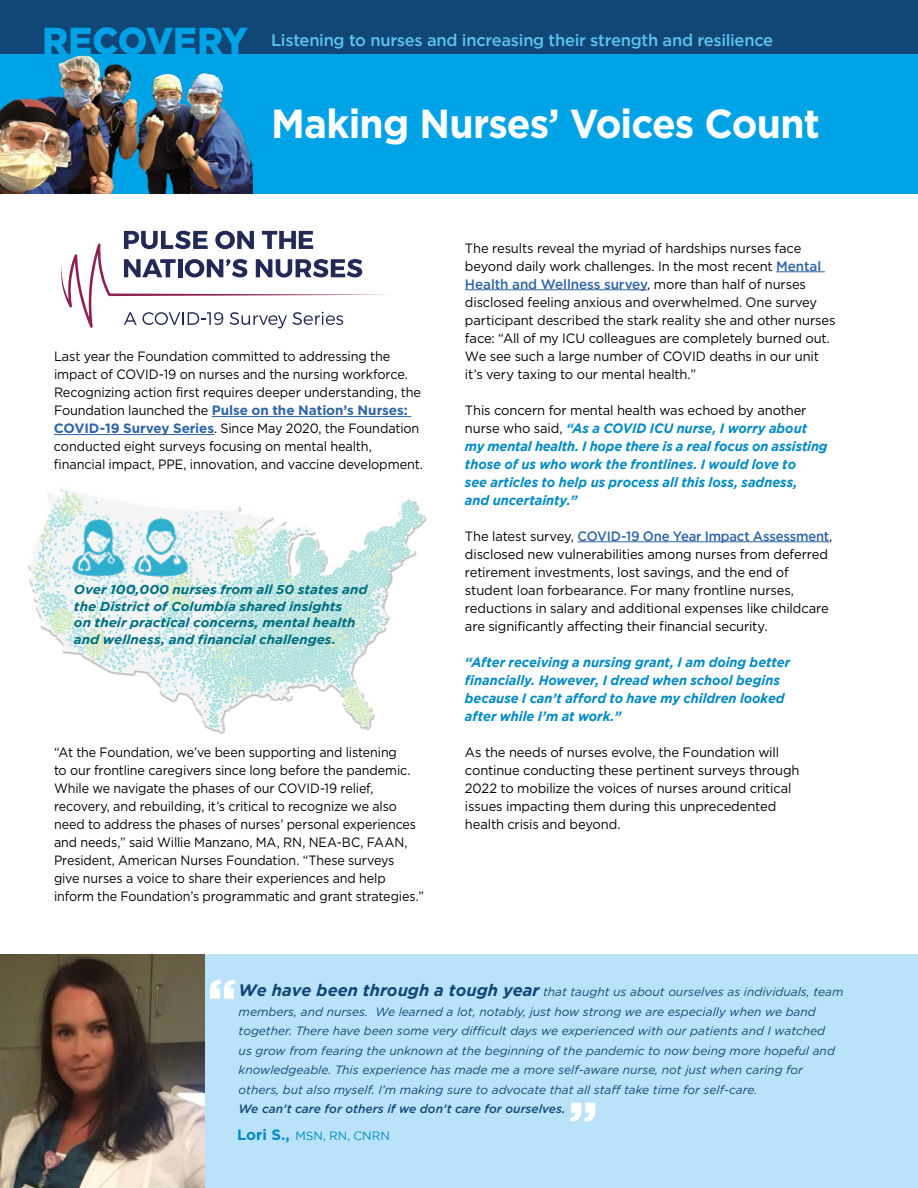
<style>
.page{position:relative;width:918px;height:1188px;background:#fff}
.page>*{position:absolute;margin:0;border:0;box-sizing:border-box;transform-origin:0 0}
.t1{font:700 40.5px "Gotham HTF";letter-spacing:-.025em;color:#fff;scale:.96 1}
.t2{font:900 37.5px "Gotham HTF";color:#00a3e6;scale:.95 1}
.t3{font:500 16.5px "Gotham";letter-spacing:-.02em;color:#5bc4f0}
.t4{font:13.5px/18px "Gotham HTF";letter-spacing:-.01em;color:#000;scale:.96 1}
.t5{font:13.5px/18px "Gotham HTF";letter-spacing:-.01em;color:#000;scale:.93 1}
.t6{font:italic 700 13.5px/18px "Gotham";letter-spacing:-.005em;color:#018ac6;scale:.96 1}
.t7{font:13.5px/18px "Gotham HTF";letter-spacing:-.01em;color:#000;scale:.94 1}
.t8{font:500 13.5px "Gotham";letter-spacing:-.015em;color:#2f64a5}
.t9{font:italic 700 12.9px/16.5px "Gotham";color:#006f7f;scale:1.05 1}
.t10{font:italic 12px/19.5px "Gotham";color:#104776}
.t11{font:italic 500 12px "Gotham";color:#104776}
.t12{font:12px "Gotham";color:#018ac6}
.s1{font-weight:700;color:#2f64a5}
.s2{font-family:"Gotham";font-weight:500;color:#2f64a5}
.s3{font-family:"Gotham HTF";font-weight:400;color:#000}
.s4{font-family:"Gotham HTF";font-weight:400;font-style:normal;color:#000}
.s5{font-weight:700;font-size:16.5px}
.s6{font-weight:700;font-size:15px}
</style>
<div class="page">
<div style="left:0;top:0;width:918px;height:194px;background:#00a3e6"></div>
<div style="left:0;top:0;width:918px;height:54px;background:#104776"></div>
<hr style="left:212px;top:416px;width:199px;height:1px;background:#2f64a5">
<hr style="left:54px;top:434px;width:160px;height:1px;background:#2f64a5">
<hr style="left:776px;top:271px;width:49px;height:1px;background:#2f64a5">
<hr style="left:465px;top:289px;width:182px;height:1px;background:#2f64a5">
<hr style="left:577px;top:541px;width:252px;height:1px;background:#2f64a5">
<img style="left:0;top:55px;width:253px;height:139px">
<div style="left:53px;top:954px;width:865px;height:234px;background:#bae3f9"></div>
<img style="left:0;top:954px;width:205px;height:234px">
<svg style="left:210px;top:980px;width:25px;height:19px"></svg>
<svg style="left:570px;top:1103px;width:25px;height:19px"></svg>
<svg style="left:61px;top:231px;width:326px;height:97px"></svg>
<img style="left:28px;top:489px;width:399px;height:245px">
<img style="left:71px;top:517px;width:55px;height:64px">
<img style="left:132px;top:516px;width:58px;height:68px">
<h2 class="t2" style="left:43px;top:19px;width:218px">RECOVERY</h2>
<p class="t3" style="left:271px;top:29px;width:504px">Listening to nurses and increasing their strength and resilience</p>
<h1 class="t1" style="left:271px;top:100px;width:573px">Making Nurses’ Voices Count</h1>
<p class="t7" style="left:54px;top:347px;width:394px">Last year the Foundation committed to addressing the impact of COVID-19 on nurses and the nursing workforce.<br>Recognizing action first requires deeper understanding, the Foundation launched the <span class="s1">Pulse on the Nation’s Nurses:<br>COVID-19 Survey Series</span>. Since May 2020, the Foundation conducted eight surveys focusing on mental health, financial impact, PPE, innovation, and vaccine development.</p>
<p class="t9" style="left:74px;top:581px;width:281px">Over 100,000 nurses from all 50 states and the District of Columbia shared insights<br>on their practical concerns, mental health and wellness, and financial challenges.</p>
<p class="t5" style="left:54px;top:743px;width:399px">“At the Foundation, we’ve been supporting and listening<br>to our frontline caregivers since long before the pandemic.<br>While we navigate the phases of our COVID-19 relief, recovery, and rebuilding, it’s critical to recognize we also need to address the phases of nurses’ personal experiences and needs,” said Willie Manzano, MA, RN, NEA-BC, FAAN, President, American Nurses Foundation. “These surveys<br>give nurses a voice to share their experiences and help inform the Foundation’s programmatic and grant strategies.”</p>
<p class="t4" style="left:465px;top:239px;width:373px">The results reveal the myriad of hardships nurses face beyond daily work challenges. In the most recent <span class="s2">Mental</span></p>
<p class="t8" style="left:465px;top:275px;width:343px">Health and Wellness survey<span class="s3">, more than half of nurses</span></p>
<p class="t4" style="left:465px;top:293px;width:387px">disclosed feeling anxious and overwhelmed. One survey participant described the stark reality she and other nurses face: “All of my ICU colleagues are completely burned out.<br>We see such a large number of COVID deaths in our unit it’s very taxing to our mental health.”</p>
<p class="t4" style="left:465px;top:401px;width:357px">This concern for mental health was echoed by another</p>
<p class="t6" style="left:465px;top:419px;width:379px"><span class="s4">nurse who said,</span> “As a COVID ICU nurse, I worry about my mental health. I hope there is a real focus on assisting those of us who work the frontlines. I would love to<br>see articles to help us process all this loss, sadness,<br>and uncertainty.”</p>
<p class="t8" style="left:465px;top:527px;width:369px"><span class="s3">The latest survey,</span> COVID-19 One Year Impact Assessment<span class="s3">,</span></p>
<p class="t4" style="left:465px;top:545px;width:381px">disclosed new vulnerabilities among nurses from deferred retirement investments, lost savings, and the end of student loan forbearance. For many frontline nurses, reductions in salary and additional expenses like childcare are significantly affecting their financial security.</p>
<p class="t6" style="left:465px;top:653px;width:340px">“After receiving a nursing grant, I am doing better financially. However, I dread when school begins because I can’t afford to have my children looked after while I’m at work.”</p>
<p class="t4" style="left:465px;top:743px;width:350px">As the needs of nurses evolve, the Foundation will continue conducting these pertinent surveys through 2022 to mobilize the voices of nurses around critical issues impacting them during this unprecedented health crisis and beyond.</p>
<p class="t10" style="left:239px;top:982px;width:606px"><span class="s5">We have been through a tough year</span> that taught us about ourselves as individuals, team members, and nurses. We learned a lot, notably, just how strong we are especially when we band together. There have been some very difficult days we experienced with our patients and I watched<br>us grow from fearing the unknown at the beginning of the pandemic to now being more hopeful and knowledgeable. This experience has made me a more self-aware nurse, not just when caring for others, but also myself. I’m making sure to advocate that all staff take time for self-care.</p>
<p class="t11" style="left:239px;top:1101px;width:329px">We can’t care for others if we don’t care for ourselves.</p>
<p class="t12" style="left:237px;top:1128px;width:154px"><span class="s6">Lori S.,</span> MSN, RN, CNRN</p>
</div>
